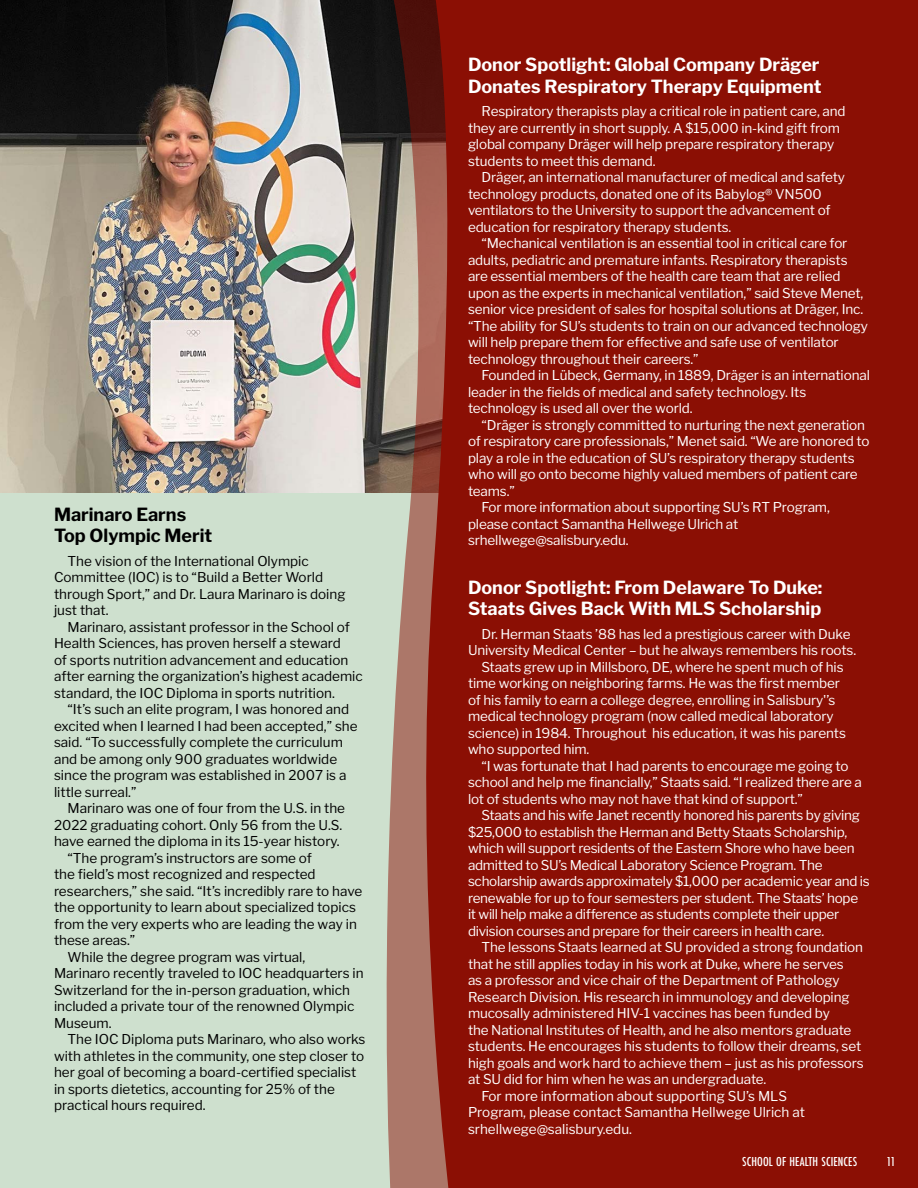
<style>
.page{position:relative;width:918px;height:1188px;background:#cee0ce}
.page>*{position:absolute;margin:0;border:0;box-sizing:border-box;transform-origin:0 0}
.Body_Header__Level_2{font:700 18px/21.6px "Libre Franklin";color:#fff}
.Body_Header__Level_2-2{font:700 18px/21.6px "Libre Franklin";color:#000}
.Body_Text_indent{font:13.5px/16.5px "Libre Franklin";letter-spacing:-.01em;color:#fff}
.Body_Text_indent-2{font:13.5px/16.5px "Libre Franklin";color:#000}
.Page_Info{font:500 13.5px "Futura PT Cond";letter-spacing:.01em;color:#fff}
.PAGE___WHITE{font:500 13.5px "Futura PT Cond";color:#fff}
</style>
<div class="page">
<img style="left:0;top:0;width:373px;height:492px">
<svg style="left:373px;top:0;width:37px;height:1188px"></svg>
<div style="left:410px;top:0;width:508px;height:1188px;background:#8b0f04"></div>
<p class="Body_Header__Level_2-2" style="left:54px;top:503px;width:160px">Marinaro Earns<br>Top Olympic Merit</p>
<p class="Body_Text_indent-2" style="left:54px;top:552px;width:293px;text-indent:14px">The vision of the International Olympic Committee (IOC) is to “Build a Better World through Sport,” and Dr. Laura Marinaro is doing just that.</p>
<p class="Body_Text_indent-2" style="left:54px;top:618px;width:310px;text-indent:14px">Marinaro, assistant professor in the School of Health Sciences, has proven herself a steward<br>of sports nutrition advancement and education after earning the organization’s highest academic standard, the IOC Diploma in sports nutrition.</p>
<p class="Body_Text_indent-2" style="left:54px;top:701px;width:305px;text-indent:14px">“It’s such an elite program, I was honored and excited when I learned I had been accepted,” she said. “To successfully complete the curriculum and be among only 900 graduates worldwide since the program was established in 2007 is a little surreal.”</p>
<p class="Body_Text_indent-2" style="left:54px;top:800px;width:293px;text-indent:14px">Marinaro was one of four from the U.S. in the<br>2022 graduating cohort. Only 56 from the U.S. have earned the diploma in its 15-year history.</p>
<p class="Body_Text_indent-2" style="left:54px;top:849px;width:310px;text-indent:14px">“The program’s instructors are some of<br>the field’s most recognized and respected researchers,” she said. “It’s incredibly rare to have the opportunity to learn about specialized topics from the very experts who are leading the way in these areas.”</p>
<p class="Body_Text_indent-2" style="left:54px;top:948px;width:311px;text-indent:14px">While the degree program was virtual, Marinaro recently traveled to IOC headquarters in Switzerland for the in-person graduation, which included a private tour of the renowned Olympic Museum.</p>
<p class="Body_Text_indent-2" style="left:54px;top:1031px;width:313px;text-indent:14px">The IOC Diploma puts Marinaro, who also works with athletes in the community, one step closer to her goal of becoming a board-certified specialist in sports dietetics, accounting for 25% of the practical hours required.</p>
<p class="Body_Header__Level_2" style="left:468px;top:54px;width:355px">Donor Spotlight: Global Company Dräger<br>Donates Respiratory Therapy Equipment</p>
<p class="Body_Text_indent" style="left:468px;top:103px;width:379px;text-indent:14px">Respiratory therapists play a critical role in patient care, and they are currently in short supply. A $15,000 in-kind gift from global company Dräger will help prepare respiratory therapy students to meet this demand.</p>
<p class="Body_Text_indent" style="left:468px;top:169px;width:379px;text-indent:14px">Dräger, an international manufacturer of medical and safety technology products, donated one of its Babylog® VN500 ventilators to the University to support the advancement of education for respiratory therapy students.</p>
<p class="Body_Text_indent" style="left:468px;top:235px;width:401px;text-indent:14px">“Mechanical ventilation is an essential tool in critical care for adults, pediatric and premature infants. Respiratory therapists are essential members of the health care team that are relied upon as the experts in mechanical ventilation,” said Steve Menet, senior vice president of sales for hospital solutions at Dräger, Inc. “The ability for SU’s students to train on our advanced technology will help prepare them for effective and safe use of ventilator technology throughout their careers.”</p>
<p class="Body_Text_indent" style="left:468px;top:367px;width:403px;text-indent:14px">Founded in Lübeck, Germany, in 1889, Dräger is an international leader in the fields of medical and safety technology. Its technology is used all over the world.</p>
<p class="Body_Text_indent" style="left:468px;top:417px;width:403px;text-indent:14px">“Dräger is strongly committed to nurturing the next generation of respiratory care professionals,” Menet said. “We are honored to play a role in the education of SU’s respiratory therapy students who will go onto become highly valued members of patient care teams.”</p>
<p class="Body_Text_indent" style="left:468px;top:499px;width:363px;text-indent:14px">For more information about supporting SU’s RT Program, please contact Samantha Hellwege Ulrich at srhellwege@salisbury.edu.</p>
<p class="Body_Header__Level_2" style="left:468px;top:577px;width:356px">Donor Spotlight: From Delaware To Duke:<br>Staats Gives Back With MLS Scholarship</p>
<p class="Body_Text_indent" style="left:468px;top:626px;width:390px;text-align:center">Dr. Herman Staats ’88 has led a prestigious career with Duke<br>University Medical Center – but he always remembers his roots.</p>
<p class="Body_Text_indent" style="left:468px;top:659px;width:379px;text-indent:14px">Staats grew up in Millsboro, DE, where he spent much of his time working on neighboring farms. He was the first member of his family to earn a college degree, enrolling in Salisbury'’s medical technology program (now called medical laboratory science) in 1984. Throughout his education, it was his parents who supported him.</p>
<p class="Body_Text_indent" style="left:468px;top:758px;width:395px;text-indent:14px">“I was fortunate that I had parents to encourage me going to school and help me financially,” Staats said. “I realized there are a lot of students who may not have that kind of support.”</p>
<p class="Body_Text_indent" style="left:468px;top:807px;width:403px;text-indent:14px">Staats and his wife Janet recently honored his parents by giving $25,000 to establish the Herman and Betty Staats Scholarship, which will support residents of the Eastern Shore who have been admitted to SU’s Medical Laboratory Science Program. The scholarship awards approximately $1,000 per academic year and is renewable for up to four semesters per student. The Staats’ hope it will help make a difference as students complete their upper division courses and prepare for their careers in health care.</p>
<p class="Body_Text_indent" style="left:468px;top:939px;width:397px;text-indent:14px">The lessons Staats learned at SU provided a strong foundation that he still applies today in his work at Duke, where he serves<br>as a professor and vice chair of the Department of Pathology Research Division. His research in immunology and developing mucosally administered HIV-1 vaccines has been funded by<br>the National Institutes of Health, and he also mentors graduate students. He encourages his students to follow their dreams, set high goals and work hard to achieve them – just as his professors at SU did for him when he was an undergraduate.</p>
<p class="Body_Text_indent" style="left:468px;top:1088px;width:339px;text-indent:14px">For more information about supporting SU’s MLS<br>Program, please contact Samantha Hellwege Ulrich at srhellwege@salisbury.edu.</p>
<p class="Page_Info" style="left:742px;top:1154px;width:116px">SCHOOL OF HEALTH SCIENCES</p>
<p class="PAGE___WHITE" style="left:886px;top:1154px;width:11px">11</p>
</div>
